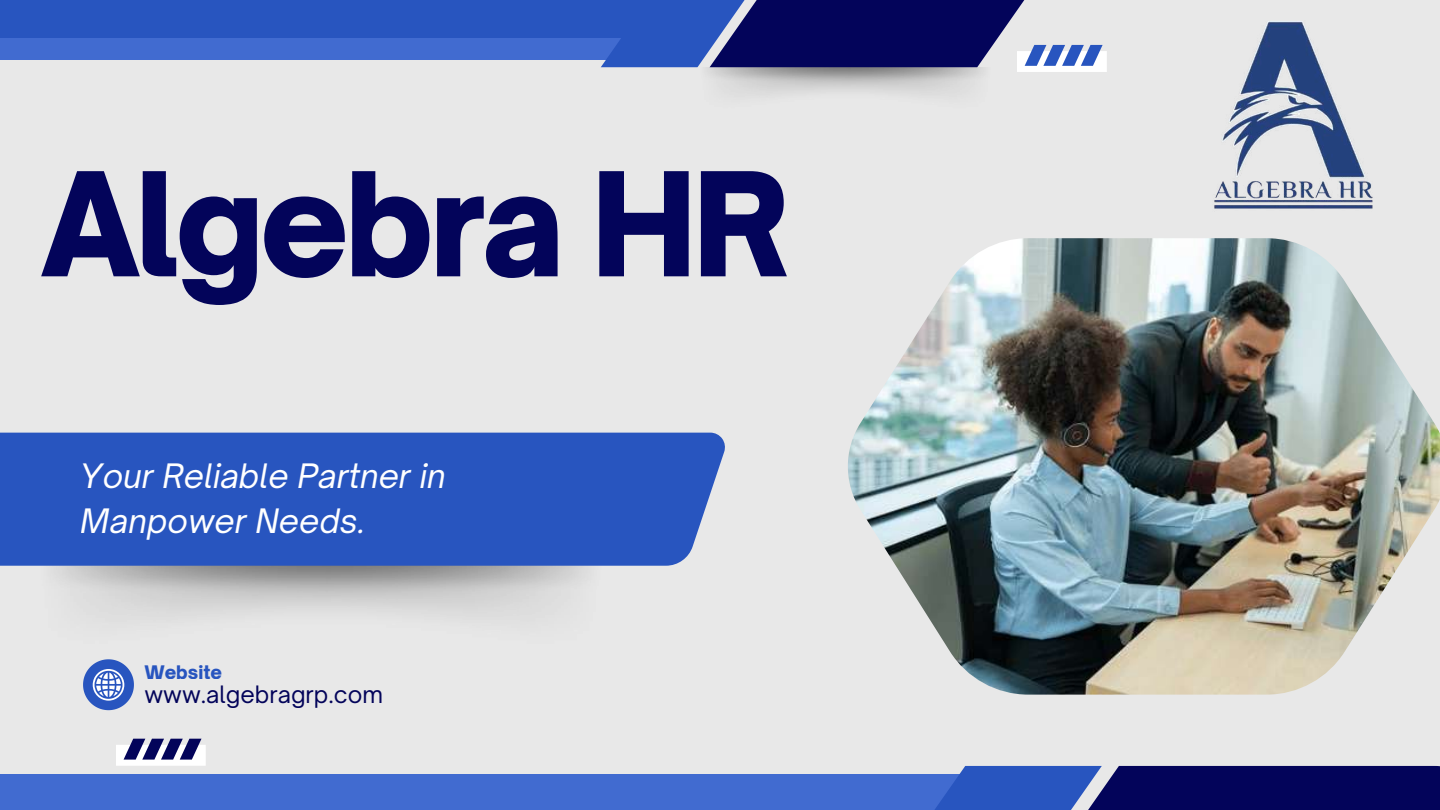
<style>
.page{position:relative;width:1440px;height:810px;background:#e8e8e8}
.page>*{position:absolute;margin:0;border:0;box-sizing:border-box;transform-origin:0 0}
.t1{font:900 137.8px "Open Sauce One";letter-spacing:-.035em;color:#03045a}
.t2{font:italic 32.2px/45.1px "Open Sauce One";color:#fff}
.t3{font:23px "Open Sauce One";color:#03045a}
.t4{font:900 17.9px "Open Sauce One";color:#2855bf}
</style>
<div class="page">
<div style="left:0;top:433px;width:725px;height:133px;background:#2855bf"></div>
<div style="left:0;top:0;width:701px;height:38px;background:#2855bf"></div>
<div style="left:0;top:38px;width:689px;height:22px;background:#416bd0"></div>
<div style="left:0;top:774px;width:1011px;height:36px;background:#416bd0"></div>
<svg style="left:935px;top:766px;width:505px;height:44px;background:#18267e"></svg>
<svg style="left:83px;top:659px;width:51px;height:51px"></svg>
<svg style="left:601px;top:0;width:506px;height:72px"></svg>
<svg style="left:116px;top:739px;width:90px;height:27px;background:#9495b8"></svg>
<img style="left:1214px;top:21px;width:159px;height:188px">
<img style="left:848px;top:238px;width:592px;height:457px">
<h1 class="t1" style="left:41px;top:139px;width:751px">Algebra HR</h1>
<p class="t2" style="left:81px;top:453px;width:366px">Your Reliable Partner in<br>Manpower Needs.</p>
<p class="t4" style="left:144px;top:661px;width:79px">Website</p>
<p class="t3" style="left:144px;top:680px;width:240px">www.algebragrp.com</p>
</div>
